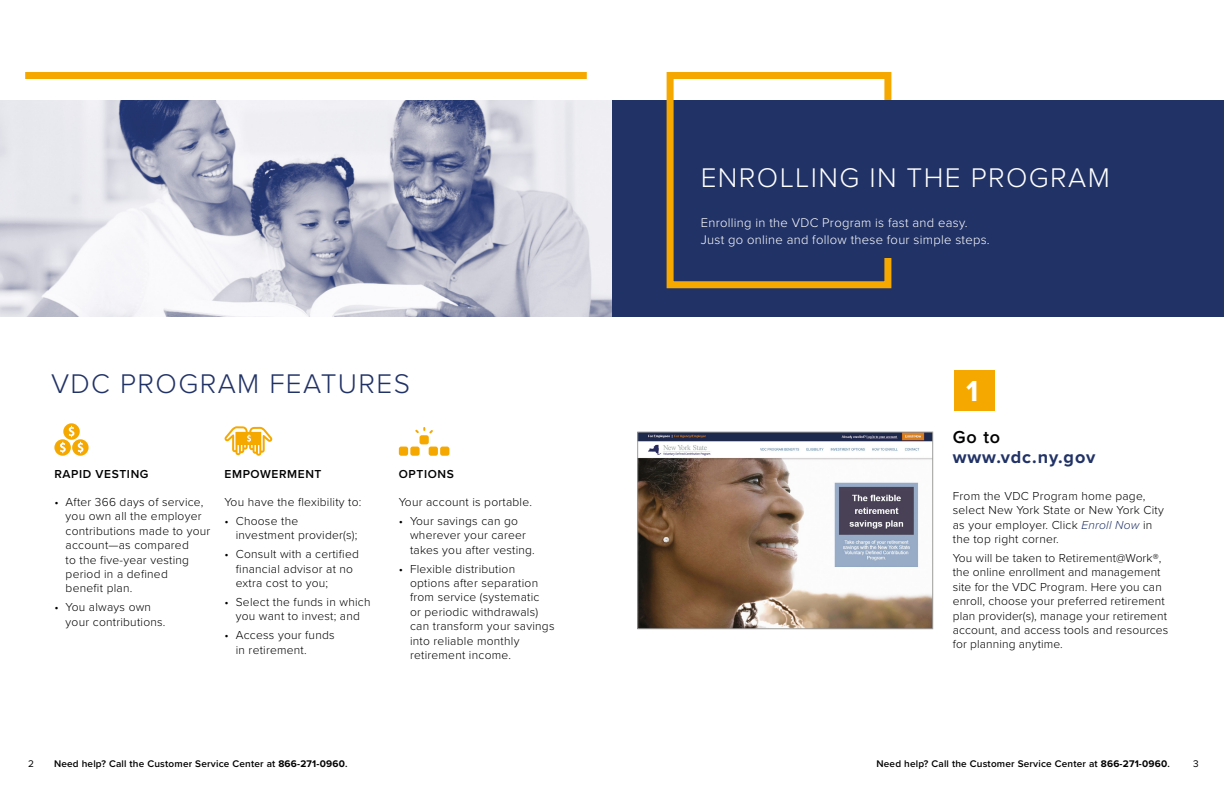
<style>
.page{position:relative;width:1224px;height:792px;background:#fff}
.page>*{position:absolute;margin:0;border:0;box-sizing:border-box;transform-origin:0 0}
.t1{font:700 30px "Proxima Nova";color:#fff}
.t2{font:300 28px "Proxima Nova";letter-spacing:.05em;color:#fff}
.t3{font:300 28px "Proxima Nova";letter-spacing:.05em;color:#213266}
.t4{font:700 18px/20px "Proxima Nova";letter-spacing:.05em;color:#213266}
.t5{font:300 13px/17px "Proxima Nova";letter-spacing:.02em;color:#fff}
.t6{font:300 12px/14.4px "Proxima Nova";letter-spacing:.02em;color:#000}
.t7{font:600 12px "Proxima Nova";letter-spacing:.05em;color:#000}
.t8{font:600 10px "Proxima Nova";letter-spacing:.02em;color:#000}
.t9{font:10px "Proxima Nova";color:#000}
.s1{font-weight:600;color:#000}
.s2{font-style:italic;color:#213266}
.s3{font-weight:700}
</style>
<div class="page">
<svg style="left:415px;top:427px;width:18px;height:6px"></svg>
<div style="left:399px;top:447px;width:9px;height:9px;background:#f5a800;border-radius:2px"></div>
<div style="left:410px;top:447px;width:10px;height:9px;background:#f5a800;border-radius:2px"></div>
<div style="left:420px;top:435px;width:9px;height:9px;background:#f5a800;border-radius:2px"></div>
<div style="left:429px;top:447px;width:9px;height:9px;background:#f5a800;border-radius:2px"></div>
<div style="left:440px;top:447px;width:9px;height:9px;background:#f5a800;border-radius:2px"></div>
<svg style="left:224px;top:426px;width:49px;height:30px"></svg>
<svg style="left:72px;top:439px;width:17px;height:17px"></svg>
<svg style="left:63px;top:423px;width:17px;height:17px"></svg>
<svg style="left:54px;top:439px;width:17px;height:17px"></svg>
<svg style="left:60px;top:426px;width:23px;height:27px"></svg>
<div style="left:25px;top:72px;width:562px;height:7px;background:#f5a800"></div>
<img style="left:0;top:100px;width:612px;height:216px">
<img style="left:639px;top:434px;width:292px;height:193px">
<div style="left:637px;top:432px;width:296px;height:197px;border:1px solid #9d9d9c"></div>
<div style="left:612px;top:100px;width:612px;height:216px;background:#213266"></div>
<div style="left:667px;top:72px;width:224px;height:216px;border:7px solid #f5a800"></div>
<div style="left:867px;top:100px;width:51px;height:158px;background:#213266"></div>
<div style="left:954px;top:371px;width:40px;height:40px;background:#f5a800"></div>
<p class="t2" style="left:701px;top:157px;width:411px">ENROLLING IN THE PROGRAM</p>
<p class="t5" style="left:701px;top:213px;width:291px">Enrolling in the VDC Program is fast and easy.<br>Just go online and follow these four simple steps.</p>
<p class="t3" style="left:51px;top:363px;width:361px">VDC PROGRAM FEATURES</p>
<p class="t7" style="left:54px;top:465px;width:96px">RAPID VESTING</p>
<p class="t6" style="left:66px;top:494px;width:146px;text-indent:-11px">• After 366 days of service, you own all the employer contributions made to your account—as compared<br>to the five-year vesting period in a defined<br>benefit plan.</p>
<p class="t6" style="left:66px;top:599px;width:101px;text-indent:-11px">• You always own your contributions.</p>
<p class="t7" style="left:225px;top:465px;width:98px">EMPOWERMENT</p>
<p class="t6" style="left:225px;top:494px;width:138px">You have the flexibility to:</p>
<p class="t6" style="left:236px;top:513px;width:123px;text-indent:-11px">• Choose the investment provider(s);</p>
<p class="t6" style="left:236px;top:546px;width:125px;text-indent:-11px">• Consult with a certified financial advisor at no extra cost to you;</p>
<p class="t6" style="left:225px;top:594px;width:148px;text-align:center">• Select the funds in which you want to invest; and</p>
<p class="t6" style="left:236px;top:627px;width:100px;text-indent:-11px">• Access your funds in retirement.</p>
<p class="t7" style="left:399px;top:465px;width:57px">OPTIONS</p>
<p class="t6" style="left:399px;top:494px;width:135px">Your account is portable.</p>
<p class="t6" style="left:410px;top:513px;width:126px;text-indent:-11px">• Your savings can go wherever your career takes you after vesting.</p>
<p class="t6" style="left:410px;top:561px;width:146px;text-indent:-11px">• Flexible distribution options after separation from service (systematic<br>or periodic withdrawals) can transform your savings into reliable monthly retirement income.</p>
<p class="t1" style="left:966px;top:369px;width:14px">1</p>
<p class="t4" style="left:953px;top:427px;width:144px"><span class="s1">Go to </span>www.vdc.ny.gov</p>
<p class="t6" style="left:953px;top:488px;width:213px">From the VDC Program home page, select New York State or New York City as your employer. Click <span class="s2">Enroll Now</span> in the top right corner.</p>
<p class="t6" style="left:953px;top:550px;width:217px">You will be taken to Retirement@Work®, the online enrollment and management site for the VDC Program. Here you can enroll, choose your preferred retirement plan provider(s), manage your retirement account, and access tools and resources for planning anytime.</p>
<p class="t9" style="left:28px;top:756px;width:7px">2</p>
<p class="t8" style="left:54px;top:756px;width:295px">Need help? Call the Customer Service Center at <span class="s3">866-271-0960</span>.</p>
<p class="t8" style="left:876px;top:756px;width:295px">Need help? Call the Customer Service Center at <span class="s3">866-271-0960</span>.</p>
<p class="t9" style="left:1193px;top:756px;width:7px">3</p>
</div>
